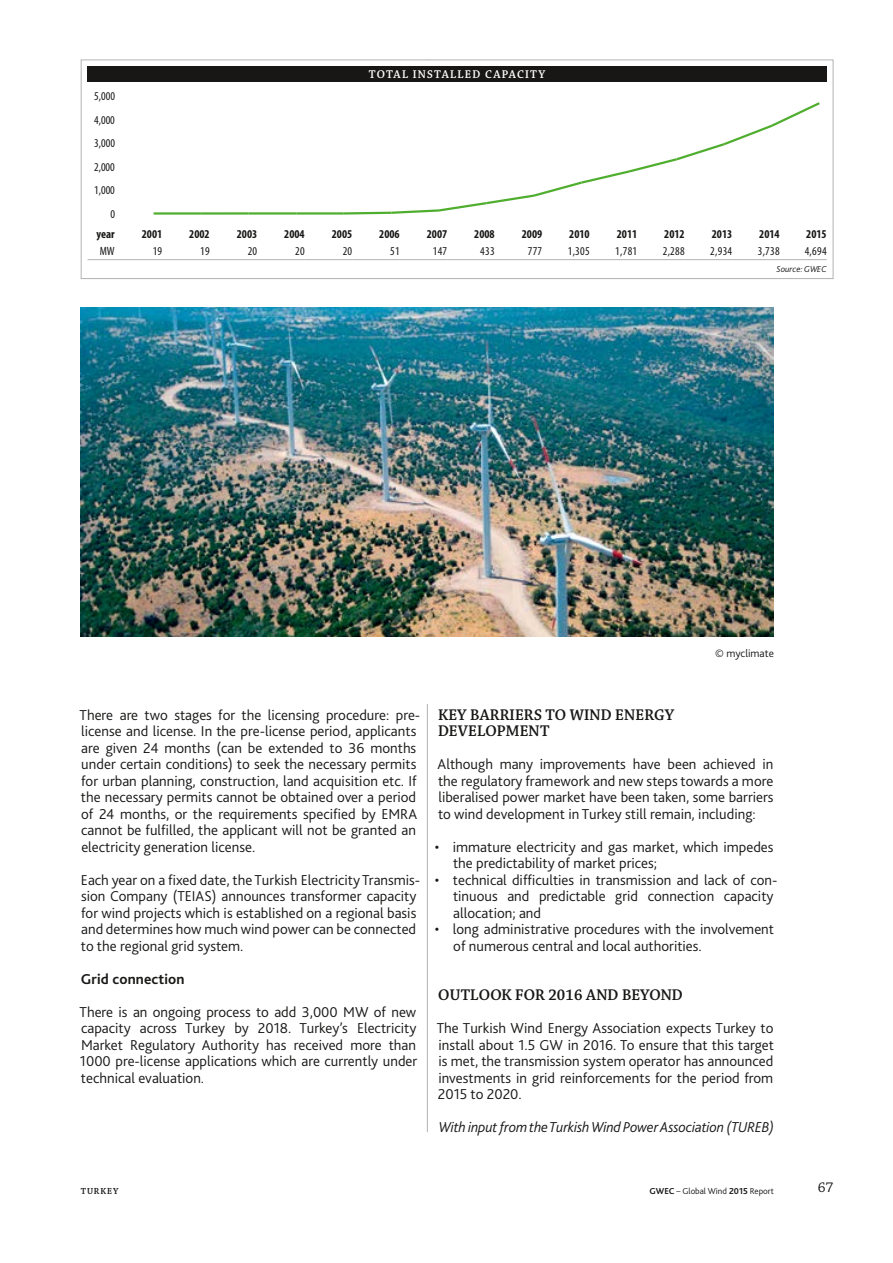
<style>
.page{position:relative;width:893px;height:1263px;background:#fff}
.page>*{position:absolute;margin:0;border:0;box-sizing:border-box;transform-origin:0 0}
.t1{font:16.5px/16.5px "Chaparral Pro Semibold Subh";letter-spacing:.01em;color:#181716}
.t2{font:300 15px/16.5px "Bliss 2";color:#181716}
.t3{font:italic 300 15px "Bliss 2";letter-spacing:-.01em;color:#181716}
.t4{font:700 15px "Bliss 2";letter-spacing:.01em;color:#181716}
.t5{font:15px "Chaparral Pro";color:#181716}
.t6{font:condensed 12px "Myriad Pro";letter-spacing:.025em;color:#181716}
.t7{font:700 condensed 12px "Myriad Pro";color:#181716}
.t8{font:12px "Chaparral Pro Semibold Subh";letter-spacing:.105em;color:#fff}
.t9{font:300 11.25px "Bliss 2";color:#181716}
.t10{font:9.3px "Chaparral Pro Semibold Subh";letter-spacing:.1em;color:#181716}
.t11{font:300 9px "Bliss 2";color:#181716}
.t12{font:italic 300 9px "Bliss 2";color:#181716}
.s1{font-weight:700}
</style>
<div class="page">
<hr style="left:427px;top:60px;width:1px;height:1072px;background:#b1b2b3">
<img style="left:81px;top:307px;width:693px;height:330px">
<div style="left:81px;top:60px;width:752px;height:219px;background:#fff"></div>
<div style="left:88px;top:66px;width:739px;height:17px;background:#181716"></div>
<hr style="left:115px;top:259px;width:47px;height:1px;background:#b1b2b3">
<hr style="left:162px;top:259px;width:48px;height:1px;background:#b1b2b3">
<hr style="left:210px;top:259px;width:47px;height:1px;background:#b1b2b3">
<hr style="left:257px;top:259px;width:48px;height:1px;background:#b1b2b3">
<hr style="left:305px;top:259px;width:47px;height:1px;background:#b1b2b3">
<hr style="left:352px;top:259px;width:48px;height:1px;background:#b1b2b3">
<hr style="left:400px;top:259px;width:47px;height:1px;background:#b1b2b3">
<hr style="left:447px;top:259px;width:48px;height:1px;background:#b1b2b3">
<hr style="left:495px;top:259px;width:47px;height:1px;background:#b1b2b3">
<hr style="left:542px;top:259px;width:48px;height:1px;background:#b1b2b3">
<hr style="left:590px;top:259px;width:47px;height:1px;background:#b1b2b3">
<hr style="left:637px;top:259px;width:48px;height:1px;background:#b1b2b3">
<hr style="left:685px;top:259px;width:47px;height:1px;background:#b1b2b3">
<hr style="left:732px;top:259px;width:48px;height:1px;background:#b1b2b3">
<hr style="left:780px;top:259px;width:47px;height:1px;background:#b1b2b3">
<hr style="left:154px;top:212px;width:47px;height:3px;background:#50ae2f">
<hr style="left:201px;top:212px;width:48px;height:3px;background:#50ae2f">
<hr style="left:249px;top:212px;width:47px;height:3px;background:#50ae2f">
<hr style="left:296px;top:212px;width:48px;height:3px;background:#50ae2f">
<svg style="left:341px;top:102px;width:479px;height:113px"></svg>
<div style="left:81px;top:60px;width:752px;height:219px;border:1px solid #b1b2b3"></div>
<p class="t6" style="left:94px;top:89px;width:22px">5,000</p>
<p class="t6" style="left:94px;top:113px;width:22px">4,000</p>
<p class="t6" style="left:94px;top:136px;width:22px">3,000</p>
<p class="t6" style="left:94px;top:160px;width:22px">2,000</p>
<p class="t6" style="left:94px;top:183px;width:22px">1,000</p>
<p class="t6" style="left:110px;top:207px;width:6px">0</p>
<p class="t8" style="left:369px;top:68px;width:178px">TOTAL INSTALLED CAPACITY</p>
<p class="t7" style="left:97px;top:226px;width:20px">year</p>
<p class="t7" style="left:142px;top:226px;width:22px">2001</p>
<p class="t7" style="left:189px;top:226px;width:22px">2002</p>
<p class="t7" style="left:237px;top:226px;width:22px">2003</p>
<p class="t7" style="left:284px;top:226px;width:22px">2004</p>
<p class="t7" style="left:332px;top:226px;width:22px">2005</p>
<p class="t7" style="left:379px;top:226px;width:22px">2006</p>
<p class="t7" style="left:427px;top:226px;width:22px">2007</p>
<p class="t7" style="left:474px;top:226px;width:22px">2008</p>
<p class="t7" style="left:522px;top:226px;width:22px">2009</p>
<p class="t7" style="left:569px;top:226px;width:22px">2010</p>
<p class="t7" style="left:617px;top:226px;width:22px">2011</p>
<p class="t7" style="left:664px;top:226px;width:22px">2012</p>
<p class="t7" style="left:712px;top:226px;width:22px">2013</p>
<p class="t7" style="left:759px;top:226px;width:22px">2014</p>
<p class="t7" style="left:806px;top:226px;width:22px">2015</p>
<p class="t6" style="left:100px;top:244px;width:16px">MW</p>
<p class="t6" style="left:153px;top:244px;width:11px">19</p>
<p class="t6" style="left:200px;top:244px;width:11px">19</p>
<p class="t6" style="left:248px;top:244px;width:11px">20</p>
<p class="t6" style="left:295px;top:244px;width:11px">20</p>
<p class="t6" style="left:343px;top:244px;width:11px">20</p>
<p class="t6" style="left:390px;top:244px;width:11px">51</p>
<p class="t6" style="left:433px;top:244px;width:16px">147</p>
<p class="t6" style="left:480px;top:244px;width:16px">433</p>
<p class="t6" style="left:528px;top:244px;width:16px">777</p>
<p class="t6" style="left:568px;top:244px;width:24px">1,305</p>
<p class="t6" style="left:615px;top:244px;width:24px">1,781</p>
<p class="t6" style="left:663px;top:244px;width:24px">2,288</p>
<p class="t6" style="left:710px;top:244px;width:24px">2,934</p>
<p class="t6" style="left:758px;top:244px;width:24px">3,738</p>
<p class="t6" style="left:805px;top:244px;width:24px">4,694</p>
<p class="t12" style="left:776px;top:263px;width:52px">Source: GWEC</p>
<p class="t9" style="left:715px;top:647px;width:60px">© myclimate</p>
<p class="t2" style="left:80px;top:706px;width:342px">There are two stages for the licensing procedure: pre&shy;license and license. In the pre-license period, applicants are given 24 months (can be extended to 36 months under certain conditions) to seek the necessary permits for urban planning, construction, land acquisition etc. If the necessary permits cannot be obtained over a period of 24 months, or the requirements specified by EMRA cannot be fulfilled, the applicant will not be granted an electricity generation license.</p>
<p class="t2" style="left:81px;top:871px;width:341px">Each year on a fixed date, the Turkish Electricity Transmis&shy;sion Company (TEIAS) announces transformer capacity for wind projects which is established on a regional basis and determines how much wind power can be connected to the regional grid system.</p>
<p class="t4" style="left:81px;top:969px;width:105px">Grid connection</p>
<p class="t2" style="left:80px;top:1003px;width:339px;text-align:justify">There is an ongoing process to add 3,000 MW of new capacity across Turkey by 2018. Turkey’s Electricity Market Regulatory Authority has received more than 1000 pre-license applications which are currently under technical evaluation.</p>
<p class="t1" style="left:438px;top:707px;width:237px">KEY BARRIERS TO WIND ENERGY<br>DEVELOPMENT</p>
<p class="t2" style="left:438px;top:755px;width:337px;text-align:justify">Although many improvements have been achieved in the regulatory framework and new steps towards a more liberalised power market have been taken, some barriers to wind development in Turkey still remain, including:</p>
<p class="t2" style="left:453px;top:838px;width:322px;text-indent:-18px">• immature electricity and gas market, which impedes the predictability of market prices;</p>
<p class="t2" style="left:453px;top:871px;width:326px;text-indent:-18px">• technical difficulties in transmission and lack of con&shy;tinuous and predictable grid connection capacity allocation; and</p>
<p class="t2" style="left:453px;top:920px;width:322px;text-indent:-18px">• long administrative procedures with the involvement of numerous central and local authorities.</p>
<p class="t1" style="left:438px;top:987px;width:246px">OUTLOOK FOR 2016 AND BEYOND</p>
<p class="t2" style="left:437px;top:1019px;width:339px;text-align:justify">The Turkish Wind Energy Association expects Turkey to install about 1.5 GW in 2016. To ensure that this target is met, the transmission system operator has announced investments in grid reinforcements for the period from 2015 to 2020.</p>
<p class="t3" style="left:439px;top:1118px;width:337px">With input from the Turkish Wind Power Association (TUREB)</p>
<p class="t10" style="left:81px;top:1186px;width:39px">TURKEY</p>
<p class="t11" style="left:649px;top:1185px;width:126px"><span class="s1">GWEC</span> – Global Wind <span class="s1">2015</span> Report</p>
<p class="t5" style="left:818px;top:1179px;width:17px">67</p>
</div>
